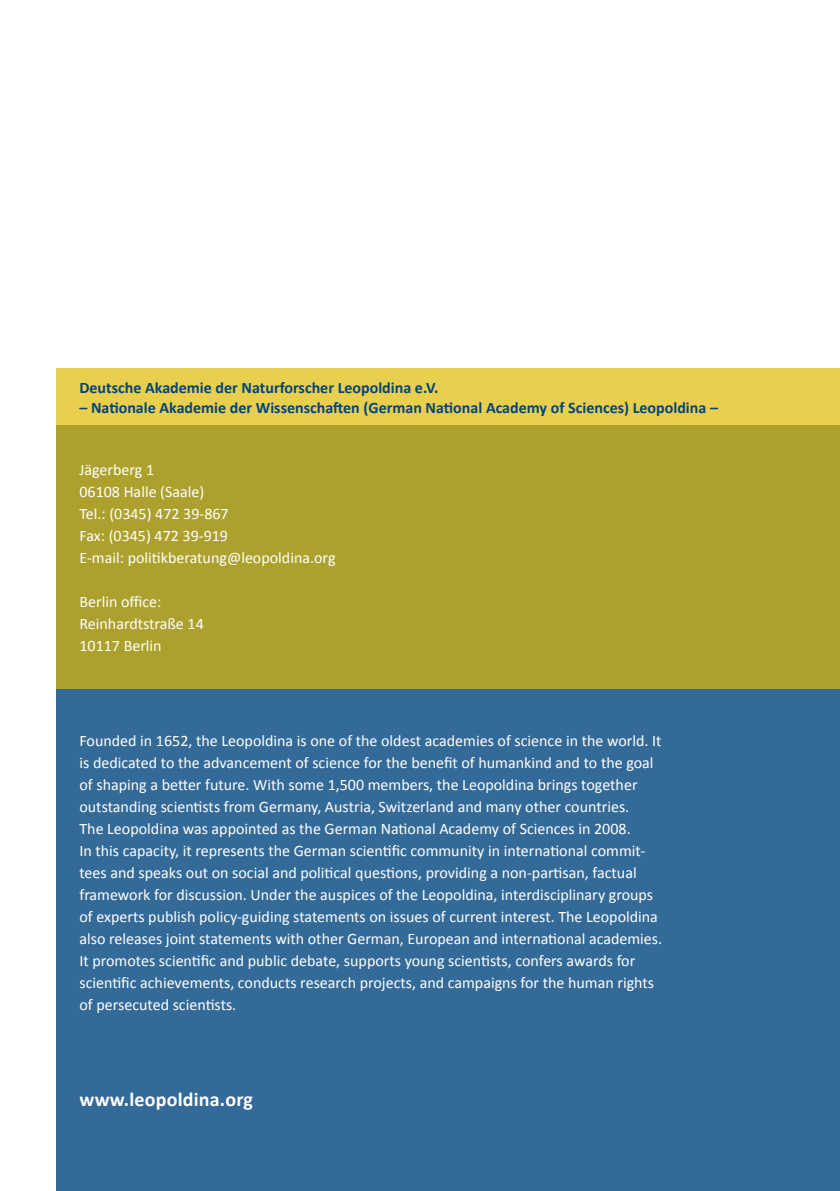
<style>
.page{position:relative;width:840px;height:1191px;background:#fff}
.page>*{position:absolute;margin:0;border:0;box-sizing:border-box;transform-origin:0 0}
.t1{font:700 20px "Calibri";letter-spacing:.01em;color:#fff}
.t2{font:16px/22px "Calibri";color:#fff}
.t3{font:700 16px "Calibri";color:#00457d}
</style>
<div class="page">
<div style="left:57px;top:425px;width:782px;height:766px;background:#336a97"></div>
<svg style="left:57px;top:369px;width:782px;height:320px;background:#b7a832"></svg>
<p class="t3" style="left:79px;top:377px;width:360px">Deutsche Akademie der Naturforscher Leopoldina e.V.</p>
<p class="t3" style="left:79px;top:397px;width:639px">– Nationale Akademie der Wissenschaften (German National Academy of Sciences) Leopoldina –</p>
<p class="t2" style="left:79px;top:459px;width:257px">Jägerberg 1<br>06108 Halle (Saale)<br>Tel.: (0345) 472 39-867<br>Fax: (0345) 472 39-919<br>E-mail: politikberatung@leopoldina.org</p>
<p class="t2" style="left:79px;top:591px;width:126px">Berlin office:<br>Reinhardtstraße 14<br>10117 Berlin</p>
<p class="t2" style="left:79px;top:729px;width:584px">Founded in 1652, the Leopoldina is one of the oldest academies of science in the world. It is dedicated to the advancement of science for the benefit of humankind and to the goal of shaping a better future. With some 1,500 members, the Leopoldina brings together outstanding scientists from Germany, Austria, Switzerland and many other countries.<br>The Leopoldina was appointed as the German National Academy of Sciences in 2008.<br>In this capacity, it represents the German scientific community in international commit&shy;tees and speaks out on social and political questions, providing a non-partisan, factual framework for discussion. Under the auspices of the Leopoldina, interdisciplinary groups of experts publish policy-guiding statements on issues of current interest. The Leopoldina also releases joint statements with other German, European and international academies.<br>It promotes scientific and public debate, supports young scientists, confers awards for scientific achievements, conducts research projects, and campaigns for the human rights of persecuted scientists.</p>
<p class="t1" style="left:79px;top:1086px;width:175px">www.leopoldina.org</p>
</div>
